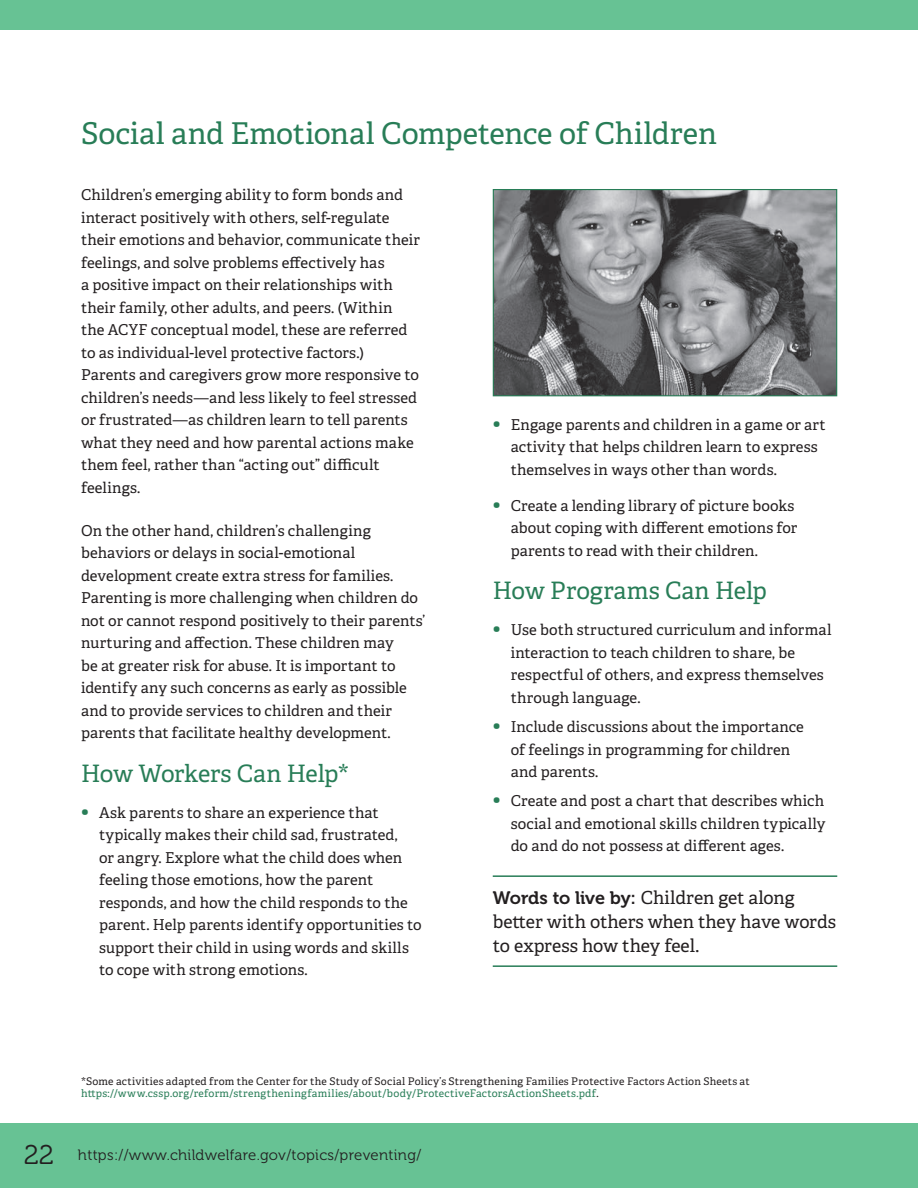
<style>
.page{position:relative;width:918px;height:1188px;background:#fff}
.page>*{position:absolute;margin:0;border:0;box-sizing:border-box;transform-origin:0 0}
.t1{font:30px "Adelle PE";letter-spacing:-.005em;color:#287d57}
.t2{font:24px "Adelle PE";letter-spacing:-.01em;color:#287d57}
.t3{font:18px/24px "Adelle PE";letter-spacing:-.005em;color:#231f20}
.t4{font:15px/22.5px "Adelle PE";letter-spacing:.005em;color:#231f20}
.t5{font:15px "Museo 300";letter-spacing:.02em;color:#231f20}
.t6{font:10.5px/12px "Adelle PE";letter-spacing:.025em;color:#231f20}
.s1{font-size:21px;color:#287d57}
.s2{font-family:"Museo 700"}
.s3{color:#287d57}
.s4{font-size:27px}
</style>
<div class="page">
<div style="left:0;top:1123px;width:918px;height:65px;background:#67c294"></div>
<div style="left:0;top:0;width:918px;height:29px;background:#67c294"></div>
<img style="left:495px;top:191px;width:340px;height:203px">
<div style="left:493px;top:189px;width:344px;height:207px;border:1px solid #287d57"></div>
<hr style="left:493px;top:875px;width:344px;height:2px;background:#287d57">
<hr style="left:493px;top:965px;width:344px;height:2px;background:#287d57">
<h2 class="t1" style="left:81px;top:112px;width:637px">Social and Emotional Competence of Children</h2>
<p class="t4" style="left:81px;top:183px;width:341px">Children’s emerging ability to form bonds and interact positively with others, self-regulate their emotions and behavior, communicate their feelings, and solve problems effectively has<br>a positive impact on their relationships with their family, other adults, and peers. (Within<br>the ACYF conceptual model, these are referred to as individual-level protective factors.)<br>Parents and caregivers grow more responsive to children’s needs—and less likely to feel stressed or frustrated—as children learn to tell parents what they need and how parental actions make them feel, rather than “acting out” difficult feelings.</p>
<p class="t4" style="left:81px;top:518px;width:346px">On the other hand, children’s challenging behaviors or delays in social-emotional development create extra stress for families.<br>Parenting is more challenging when children do not or cannot respond positively to their parents’ nurturing and affection. These children may<br>be at greater risk for abuse. It is important to identify any such concerns as early as possible and to provide services to children and their parents that facilitate healthy development.</p>
<h3 class="t2" style="left:81px;top:756px;width:270px">How Workers Can Help*</h3>
<p class="t4" style="left:99px;top:800px;width:324px;text-indent:-18px"><span class="s1">•</span> Ask parents to share an experience that typically makes their child sad, frustrated,<br>or angry. Explore what the child does when feeling those emotions, how the parent responds, and how the child responds to the parent. Help parents identify opportunities to support their child in using words and skills to cope with strong emotions.</p>
<p class="t4" style="left:511px;top:413px;width:316px;text-indent:-18px"><span class="s1">•</span> Engage parents and children in a game or art activity that helps children learn to express themselves in ways other than words.</p>
<p class="t4" style="left:511px;top:494px;width:288px;text-indent:-18px"><span class="s1">•</span> Create a lending library of picture books about coping with different emotions for parents to read with their children.</p>
<h3 class="t2" style="left:493px;top:573px;width:276px">How Programs Can Help</h3>
<p class="t4" style="left:511px;top:618px;width:322px;text-indent:-18px"><span class="s1">•</span> Use both structured curriculum and informal interaction to teach children to share, be respectful of others, and express themselves through language.</p>
<p class="t4" style="left:511px;top:715px;width:295px;text-indent:-18px"><span class="s1">•</span> Include discussions about the importance of feelings in programming for children and parents.</p>
<p class="t4" style="left:511px;top:789px;width:316px;text-align:justify;text-indent:-18px"><span class="s1">•</span> Create and post a chart that describes which social and emotional skills children typically do and do not possess at different ages.</p>
<p class="t3" style="left:493px;top:885px;width:345px"><span class="s2">Words to live by:</span> Children get along better with others when they have words to express how they feel.</p>
<h3 class="t6" style="left:81px;top:1075px;width:670px">*Some activities adapted from the Center for the Study of Social Policy’s Strengthening Families Protective Factors Action Sheets at <span class="s3">https://www.cssp.org/reform/strengtheningfamilies/about/body/ProtectiveFactorsActionSheets.pdf</span>.</h3>
<p class="t5" style="left:24px;top:1146px;width:399px"><span class="s4">22</span> https://www.childwelfare.gov/topics/preventing/</p>
</div>
